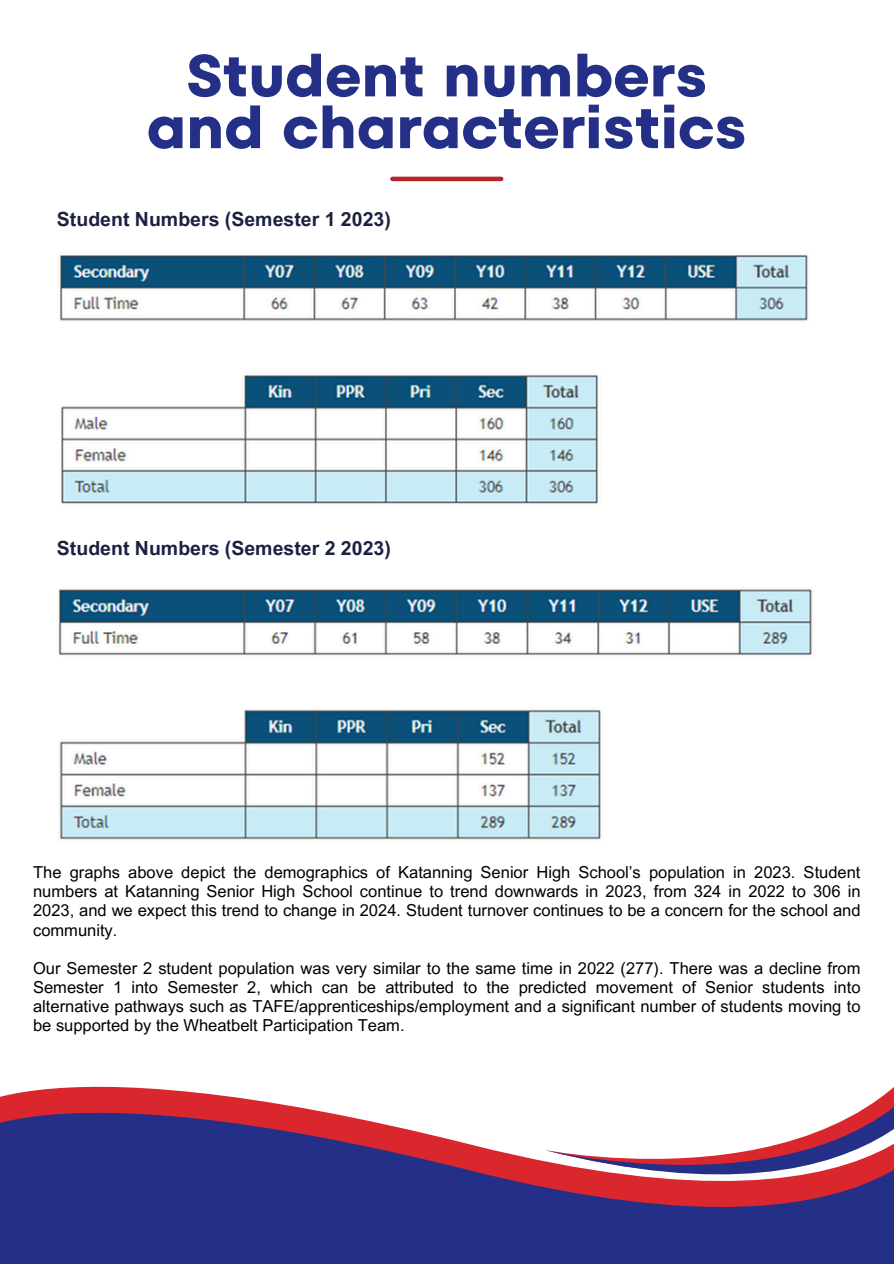
<style>
.page{position:relative;width:894px;height:1264px;background:#fff}
.page>*{position:absolute;margin:0;border:0;box-sizing:border-box;transform-origin:0 0}
.t1{font:700 59.25px/51.8px "TT Fors";color:#243087;text-align:center}
.t2{font:700 19.5px "Arial MT Pro";color:#1c2143}
.t3{font:16.5px/19.2px "Arial MT Pro";color:#000;text-align:justify}
</style>
<div class="page">
<hr style="left:392px;top:177px;width:109px;height:4px;background:#b3252a">
<svg style="left:0;top:1086px;width:893px;height:177px;background:#59498a"></svg>
<svg style="left:543px;top:1086px;width:350px;height:155px"></svg>
<img style="left:60px;top:255px;width:748px;height:249px">
<img style="left:58px;top:589px;width:754px;height:251px">
<p class="t1" style="left:147px;top:50px;width:601px">Student numbers and characteristics</p>
<h2 class="t2" style="left:57px;top:212px;width:335px">Student Numbers (Semester 1 2023)</h2>
<p class="t2" style="left:57px;top:540px;width:335px">Student Numbers (Semester 2 2023)</p>
<p class="t3" style="left:33px;top:864px;width:828px">The graphs above depict the demographics of Katanning Senior High School’s population in 2023. Student numbers at Katanning Senior High School continue to trend downwards in 2023, from 324 in 2022 to 306 in 2023, and we expect this trend to change in 2024. Student turnover continues to be a concern for the school and community.</p>
<p class="t3" style="left:33px;top:960px;width:828px">Our Semester 2 student population was very similar to the same time in 2022 (277). There was a decline from Semester 1 into Semester 2, which can be attributed to the predicted movement of Senior students into alternative pathways such as TAFE/apprenticeships/employment and a significant number of students moving to be supported by the Wheatbelt Participation Team.</p>
</div>
